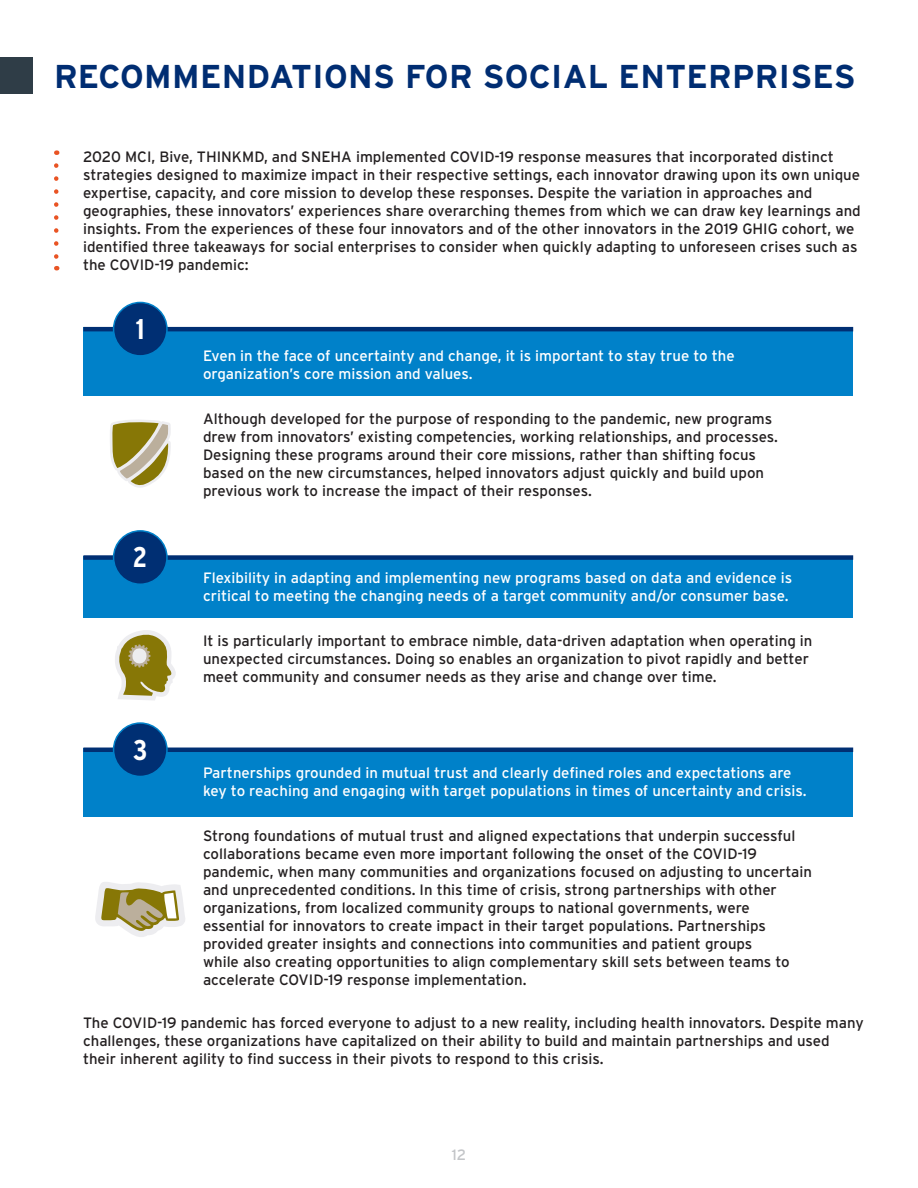
<style>
.page{position:relative;width:918px;height:1188px;background:#fff}
.page>*{position:absolute;margin:0;border:0;box-sizing:border-box;transform-origin:0 0}
.Section_header_white{font:700 33px "Interstate";letter-spacing:.01em;color:#002d72}
.Paragraph_text{font:700 condensed 28.5px "Interstate";color:#fff}
.Paragraph_text-2{font:15px/18px "Interstate";color:#231f20}
.t1{font:15px/18px "Interstate";color:#fff}
.t2{font:15px "Interstate";color:#c3c5c8}
</style>
<div class="page">
<svg style="left:54px;top:166px;width:4px;height:104px"></svg>
<div style="left:0;top:57px;width:32px;height:37px;background:#2f3d47"></div>
<svg style="left:115px;top:630px;width:61px;height:70px"></svg>
<svg style="left:95px;top:882px;width:90px;height:55px"></svg>
<div style="left:83px;top:328px;width:770px;height:68px;background:#0081c9"></div>
<div style="left:83px;top:556px;width:770px;height:61px;background:#0081c9"></div>
<div style="left:83px;top:748px;width:770px;height:68px;background:#0081c9"></div>
<hr style="left:83px;top:327px;width:770px;height:4px;background:#002f73">
<div style="left:83px;top:555px;width:770px;height:5px;background:#002f73"></div>
<hr style="left:83px;top:748px;width:770px;height:4px;background:#002f73">
<div style="left:114px;top:302px;width:53px;height:54px;background:#002f73;border-radius:50%"></div>
<div style="left:113px;top:302px;width:55px;height:55px;border:2px solid #0081c9;border-radius:50%"></div>
<div style="left:114px;top:531px;width:53px;height:53px;background:#002f73;border-radius:50%"></div>
<div style="left:113px;top:530px;width:55px;height:55px;border:2px solid #0081c9;border-radius:50%"></div>
<div style="left:114px;top:723px;width:53px;height:53px;background:#002f73;border-radius:50%"></div>
<div style="left:113px;top:722px;width:55px;height:55px;border:2px solid #0081c9;border-radius:50%"></div>
<svg style="left:110px;top:420px;width:61px;height:68px"></svg>
<p class="Section_header_white" style="left:54px;top:58px;width:803px">RECOMMENDATIONS FOR SOCIAL ENTERPRISES</p>
<p class="Paragraph_text-2" style="left:83px;top:148px;width:779px">2020 MCI, Bive, THINKMD, and SNEHA implemented COVID-19 response measures that incorporated distinct strategies designed to maximize impact in their respective settings, each innovator drawing upon its own unique expertise, capacity, and core mission to develop these responses. Despite the variation in approaches and geographies, these innovators’ experiences share overarching themes from which we can draw key learnings and insights. From the experiences of these four innovators and of the other innovators in the 2019 GHIG cohort, we identified three takeaways for social enterprises to consider when quickly adapting to unforeseen crises such as the COVID-19 pandemic:</p>
<p class="Paragraph_text" style="left:136px;top:313px;width:10px">1</p>
<p class="Paragraph_text" style="left:133px;top:542px;width:16px">2</p>
<p class="Paragraph_text" style="left:133px;top:734px;width:16px">3</p>
<p class="t1" style="left:203px;top:346px;width:533px">Even in the face of uncertainty and change, it is important to stay true to the organization’s core mission and values.</p>
<p class="Paragraph_text-2" style="left:203px;top:409px;width:577px">Although developed for the purpose of responding to the pandemic, new programs drew from innovators’ existing competencies, working relationships, and processes.<br>Designing these programs around their core missions, rather than shifting focus based on the new circumstances, helped innovators adjust quickly and build upon previous work to increase the impact of their responses.</p>
<p class="t1" style="left:203px;top:569px;width:591px">Flexibility in adapting and implementing new programs based on data and evidence is critical to meeting the changing needs of a target community and/or consumer base.</p>
<p class="Paragraph_text-2" style="left:203px;top:632px;width:611px">It is particularly important to embrace nimble, data-driven adaptation when operating in unexpected circumstances. Doing so enables an organization to pivot rapidly and better meet community and consumer needs as they arise and change over time.</p>
<p class="t1" style="left:203px;top:764px;width:605px">Partnerships grounded in mutual trust and clearly defined roles and expectations are key to reaching and engaging with target populations in times of uncertainty and crisis.</p>
<p class="Paragraph_text-2" style="left:203px;top:827px;width:610px">Strong foundations of mutual trust and aligned expectations that underpin successful collaborations became even more important following the onset of the COVID-19 pandemic, when many communities and organizations focused on adjusting to uncertain and unprecedented conditions. In this time of crisis, strong partnerships with other organizations, from localized community groups to national governments, were essential for innovators to create impact in their target populations. Partnerships provided greater insights and connections into communities and patient groups<br>while also creating opportunities to align complementary skill sets between teams to accelerate COVID-19 response implementation.</p>
<p class="Paragraph_text-2" style="left:83px;top:1014px;width:782px">The COVID-19 pandemic has forced everyone to adjust to a new reality, including health innovators. Despite many challenges, these organizations have capitalized on their ability to build and maintain partnerships and used their inherent agility to find success in their pivots to respond to this crisis.</p>
<p class="t2" style="left:452px;top:1146px;width:16px">12</p>
</div>
